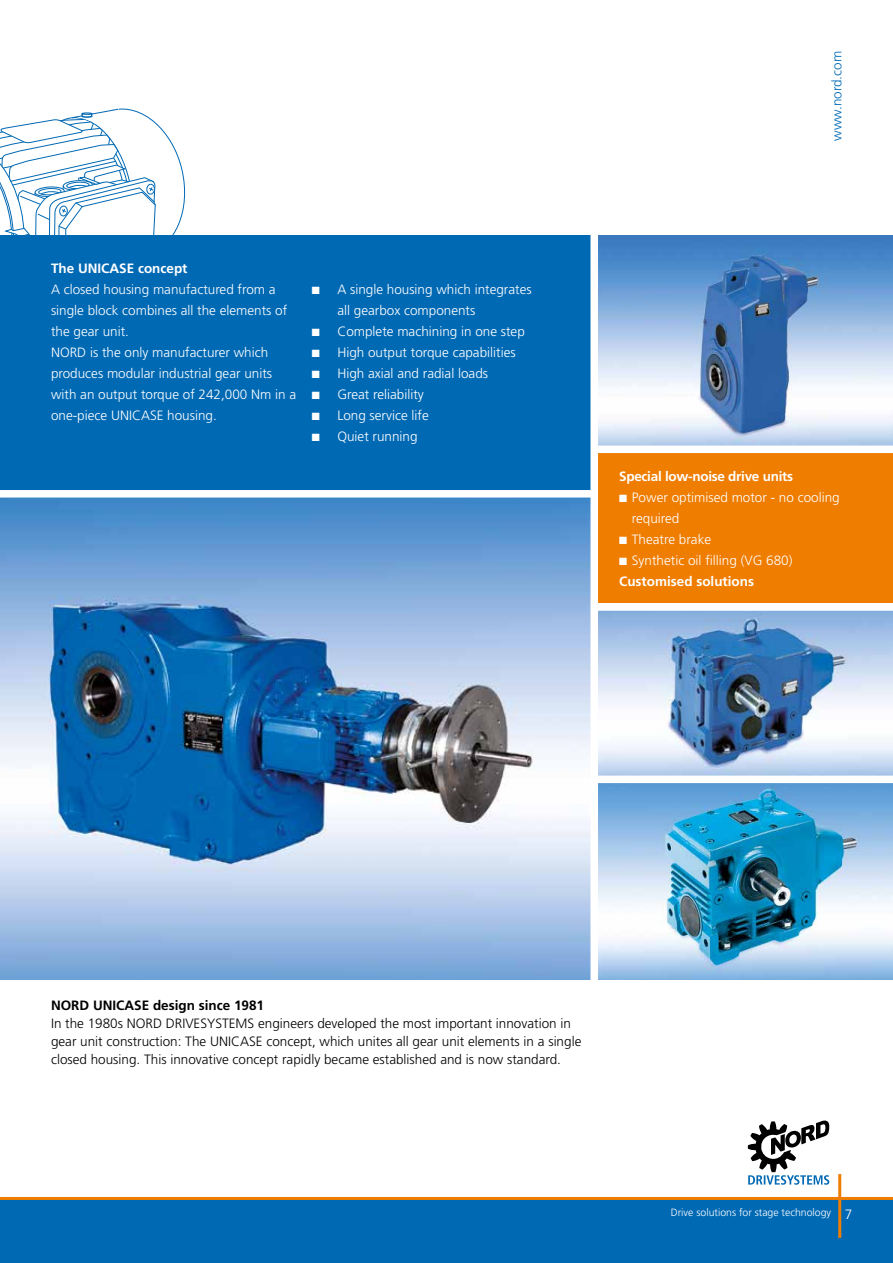
<style>
.page{position:relative;width:893px;height:1263px;background:#fff}
.page>*{position:absolute;margin:0;border:0;box-sizing:border-box;transform-origin:0 0}
.t1{font:300 13.5px/21px "Frutiger";color:#fff}
.t2{font:300 13.5px/18px "Frutiger";color:#000}
.t3{font:700 13.5px "Frutiger";color:#000}
.t4{font:700 13.5px "Frutiger";letter-spacing:-.02em;color:#fff}
.t5{font:700 13.5px "Frutiger";color:#fff}
.t6{font:300 13.5px "Frutiger";color:#0069b4}
.t7{font:300 10.5px "Frutiger";color:#fff}
.s1{font-weight:700}
.s2{font-size:13.5px}
</style>
<div class="page">
<div style="left:0;top:1198px;width:893px;height:65px;background:#0069b4"></div>
<hr style="left:0;top:1197px;width:893px;height:3px;background:#ef7d00">
<hr style="left:838px;top:1174px;width:3px;height:64px;background:#ef7d00">
<svg style="left:748px;top:1120px;width:81px;height:65px"></svg>
<img style="left:598px;top:611px;width:295px;height:165px">
<img style="left:0;top:497px;width:590px;height:483px">
<div style="left:597px;top:446px;width:296px;height:156px;background:#ef7d00"></div>
<svg style="left:0;top:108px;width:186px;height:127px"></svg>
<div style="left:0;top:235px;width:592px;height:256px;background:#0069b4"></div>
<div style="left:0;top:490px;width:592px;height:7px;background:#fff"></div>
<img style="left:598px;top:236px;width:295px;height:210px">
<div style="left:592px;top:446px;width:301px;height:7px;background:#fff"></div>
<img style="left:598px;top:783px;width:295px;height:197px">
<div style="left:590px;top:213px;width:8px;height:773px;background:#fff"></div>
<p class="t5" style="left:51px;top:261px;width:138px">The UNICASE concept</p>
<p class="t1" style="left:51px;top:279px;width:247px">A closed housing manufactured from a single block combines all the elements of the gear unit.<br>NORD is the only manufacturer which produces modular industrial gear units with an output torque of 242,000 Nm in a one-piece UNICASE housing.</p>
<p class="t1" style="left:337px;top:279px;width:196px;text-indent:-26px">■ A single housing which integrates all gearbox components</p>
<p class="t1" style="left:312px;top:321px;width:215px">■ Complete machining in one step</p>
<p class="t1" style="left:312px;top:342px;width:205px">■ High output torque capabilities</p>
<p class="t1" style="left:312px;top:363px;width:178px">■ High axial and radial loads</p>
<p class="t1" style="left:312px;top:384px;width:114px">■ Great reliability</p>
<p class="t1" style="left:312px;top:405px;width:119px">■ Long service life</p>
<p class="t1" style="left:312px;top:426px;width:107px">■ Quiet running</p>
<p class="t6" style="left:829px;top:141px;width:91px;rotate:-90deg">www.nord.com</p>
<p class="t4" style="left:619px;top:468px;width:175px">Special low-noise drive units</p>
<p class="t1" style="left:632px;top:487px;width:209px;text-indent:-13px">■ Power optimised motor - no cooling required</p>
<p class="t1" style="left:619px;top:529px;width:94px">■ Theatre brake</p>
<p class="t1" style="left:619px;top:550px;width:175px">■ Synthetic oil filling (VG 680)<br><span class="s1">Customised solutions</span></p>
<p class="t3" style="left:51px;top:997px;width:215px">NORD UNICASE design since 1981</p>
<p class="t2" style="left:51px;top:1014px;width:532px">In the 1980s NORD DRIVESYSTEMS engineers developed the most important innovation in gear unit construction: The UNICASE concept, which unites all gear unit elements in a single closed housing. This innovative concept rapidly became established and is now standard.</p>
<p class="t7" style="left:671px;top:1207px;width:183px">Drive solutions for stage technology <span class="s2">7</span></p>
</div>
